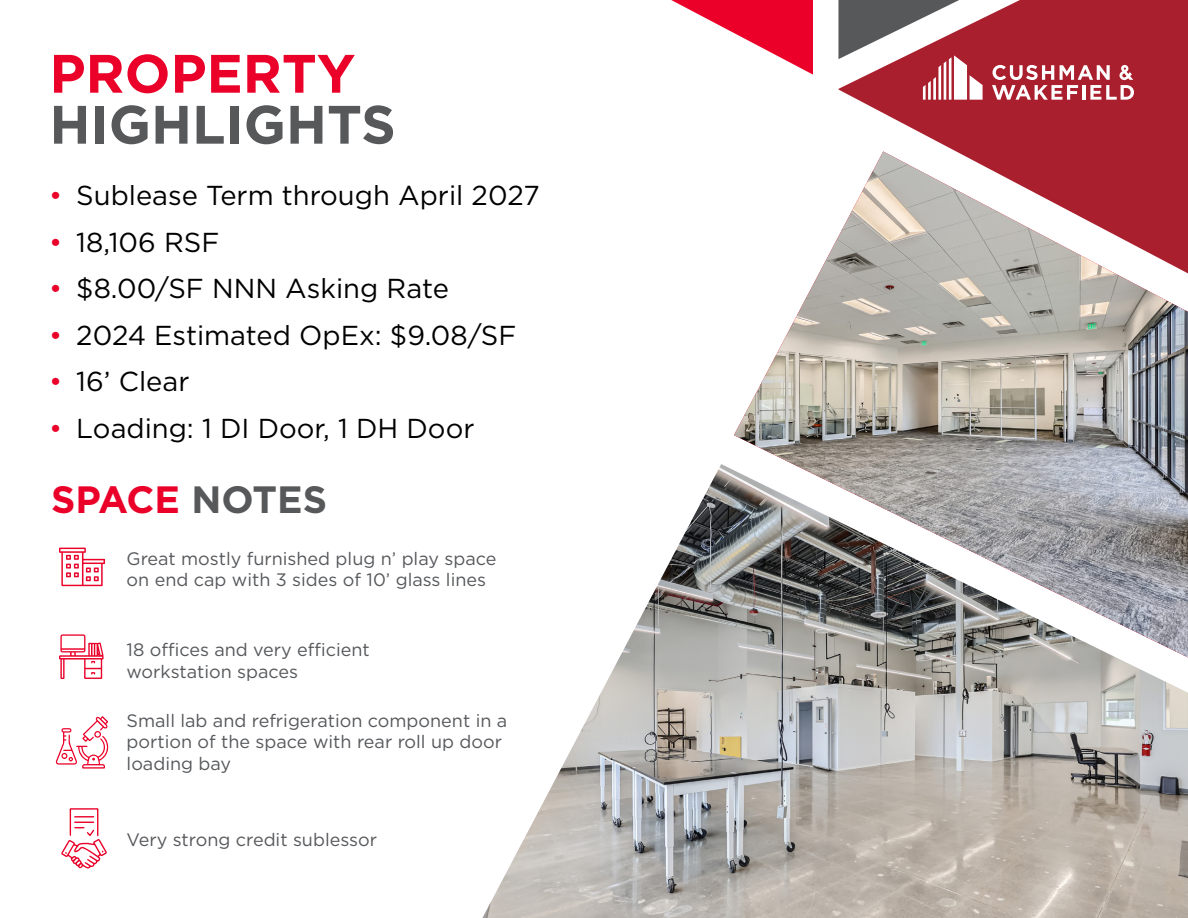
<style>
.page{position:relative;width:1188px;height:918px;background:#fff}
.page>*{position:absolute;margin:0;border:0;box-sizing:border-box;transform-origin:0 0}
.t1{font:700 54px "Gotham";color:#56585a}
.t2{font:700 54px "Gotham";color:#ea0029}
.t3{font:700 38.1px "Gotham";color:#ea0029}
.t4{font:27.45px "Gotham";color:#000}
.t5{font:18px/21.6px "Gotham";color:#56585b}
.s1{color:#ea0029}
.s2{color:#56585a}
</style>
<div class="page">
<svg style="left:858px;top:0;width:330px;height:151px;fill:#aa1f2e"></svg>
<svg style="left:671px;top:0;width:142px;height:75px"></svg>
<img style="left:734px;top:151px;width:454px;height:313px">
<svg style="left:838px;top:0;width:145px;height:100px"></svg>
<svg style="left:992px;top:65px;width:142px;height:35px"></svg>
<img style="left:482px;top:464px;width:706px;height:454px">
<svg style="left:59px;top:634px;width:45px;height:45px"></svg>
<svg style="left:55px;top:716px;width:54px;height:53px"></svg>
<svg style="left:59px;top:548px;width:46px;height:38px"></svg>
<svg style="left:61px;top:808px;width:46px;height:61px"></svg>
<h1 class="t2" style="left:50px;top:38px;width:307px">PROPERTY</h1>
<h1 class="t1" style="left:50px;top:89px;width:348px">HIGHLIGHTS</h1>
<h3 class="t4" style="left:49px;top:178px;width:492px"><span class="s1">•</span> Sublease Term through April 2027</h3>
<h3 class="t4" style="left:49px;top:224px;width:171px"><span class="s1">•</span> 18,106 RSF</h3>
<h3 class="t4" style="left:49px;top:271px;width:401px"><span class="s1">•</span> $8.00/SF NNN Asking Rate</h3>
<h3 class="t4" style="left:49px;top:317px;width:468px"><span class="s1">•</span> 2024 Estimated OpEx: $9.08/SF</h3>
<h3 class="t4" style="left:49px;top:364px;width:142px"><span class="s1">•</span> 16’ Clear</h3>
<h3 class="t4" style="left:49px;top:410px;width:427px"><span class="s1">•</span> Loading: 1 DI Door, 1 DH Door</h3>
<h2 class="t3" style="left:51px;top:475px;width:278px">SPACE <span class="s2">NOTES</span></h2>
<p class="t5" style="left:127px;top:547px;width:371px">Great mostly furnished plug n’ play space on end cap with 3 sides of 10’ glass lines</p>
<p class="t5" style="left:127px;top:639px;width:245px">18 offices and very efficient workstation spaces</p>
<p class="t5" style="left:127px;top:709px;width:382px">Small lab and refrigeration component in a portion of the space with rear roll up door loading bay</p>
<p class="t5" style="left:127px;top:828px;width:252px">Very strong credit sublessor</p>
</div>
